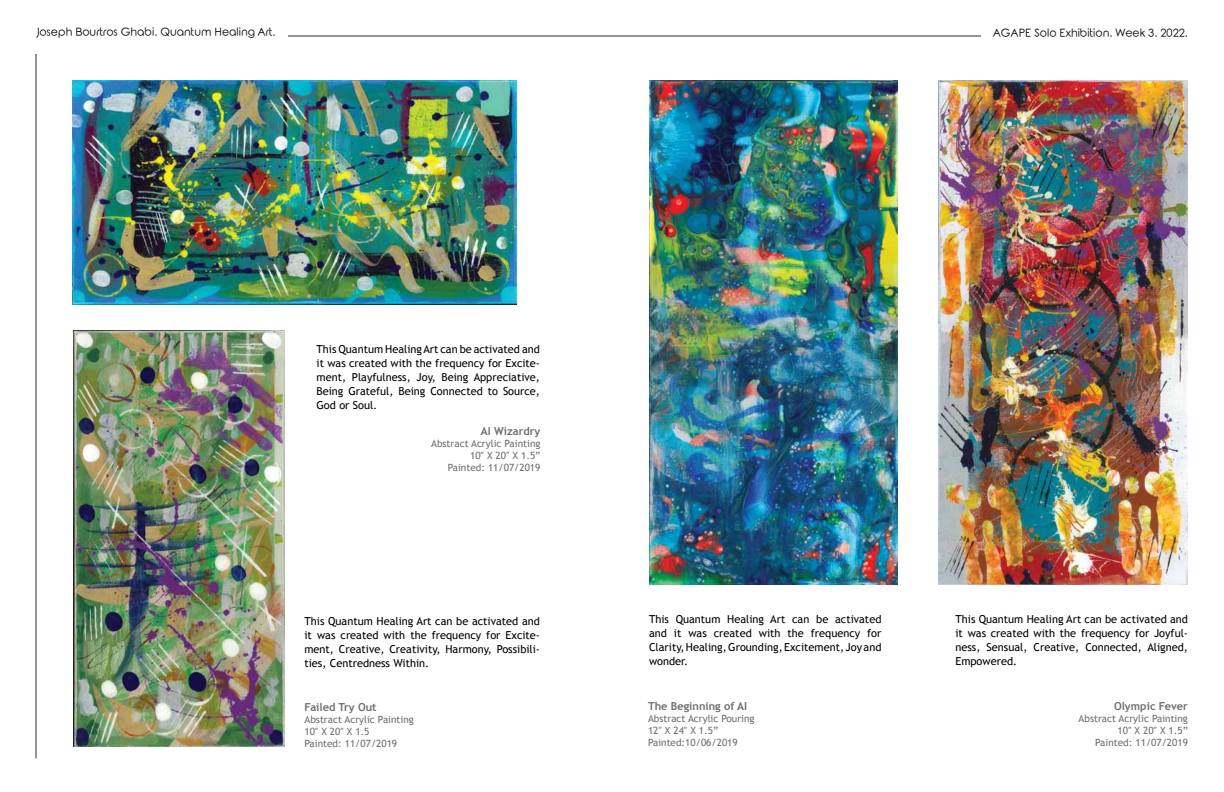
<style>
.page{position:relative;width:1224px;height:792px;background:#fff}
.page>*{position:absolute;margin:0;border:0;box-sizing:border-box;transform-origin:0 0}
.t1{font:11px/14px "Trebuchet MS";color:#000;text-align:justify}
.t2{font:11px "Rounded Elegance";color:#000}
.t3{font:700 11px "Trebuchet MS";color:#6d6e71}
.t4{font:10px/12px "Trebuchet MS";color:#6d6e71;text-align:right}
</style>
<div class="page">
<hr style="left:35px;top:54px;width:2px;height:704px;background:#939598">
<hr style="left:288px;top:35px;width:693px;height:2px;background:#939598">
<img style="left:72px;top:81px;width:445px;height:223px">
<img style="left:73px;top:331px;width:212px;height:416px">
<img style="left:649px;top:80px;width:249px;height:505px">
<img style="left:938px;top:81px;width:250px;height:504px">
<p class="t2" style="left:36px;top:26px;width:241px">Joseph Bourtros Ghabi. Quantum Healing Art.</p>
<p class="t2" style="left:993px;top:27px;width:197px">AGAPE Solo Exhibition. Week 3. 2022.</p>
<p class="t1" style="left:317px;top:342px;width:225px">This Quantum Healing Art can be activated and it was created with the frequency for Excite&shy;ment, Playfulness, Joy, Being Appreciative, Being Grateful, Being Connected to Source, God or Soul.</p>
<p class="t3" style="left:481px;top:425px;width:61px">AI Wizardry</p>
<p class="t4" style="left:431px;top:438px;width:111px">Abstract Acrylic Painting<br>10″ X 20″ X 1.5”<br>Painted: 11/07/2019</p>
<p class="t1" style="left:305px;top:614px;width:237px">This Quantum Healing Art can be activated and it was created with the frequency for Excite&shy;ment, Creative, Creativity, Harmony, Possibili&shy;ties, Centredness Within.</p>
<p class="t3" style="left:304px;top:700px;width:74px">Failed Try Out</p>
<p class="t4" style="left:304px;top:713px;width:111px;text-align:left">Abstract Acrylic Painting<br>10″ X 20″ X 1.5<br>Painted: 11/07/2019</p>
<p class="t1" style="left:649px;top:613px;width:234px">This Quantum Healing Art can be activated and it was created with the frequency for Clarity, Healing, Grounding, Excitement, Joy and wonder.</p>
<p class="t1" style="left:956px;top:613px;width:234px">This Quantum Healing Art can be activated and it was created with the frequency for Joyful&shy;ness, Sensual, Creative, Connected, Aligned, Empowered.</p>
<p class="t3" style="left:648px;top:699px;width:101px">The Beginning of AI</p>
<p class="t4" style="left:648px;top:713px;width:108px;text-align:left">Abstract Acrylic Pouring<br>12″ X 24″ X 1.5”<br>Painted:10/06/2019</p>
<p class="t3" style="left:1114px;top:699px;width:75px">Olympic Fever</p>
<p class="t4" style="left:1079px;top:713px;width:111px">Abstract Acrylic Painting<br>10″ X 20″ X 1.5”<br>Painted: 11/07/2019</p>
</div>
